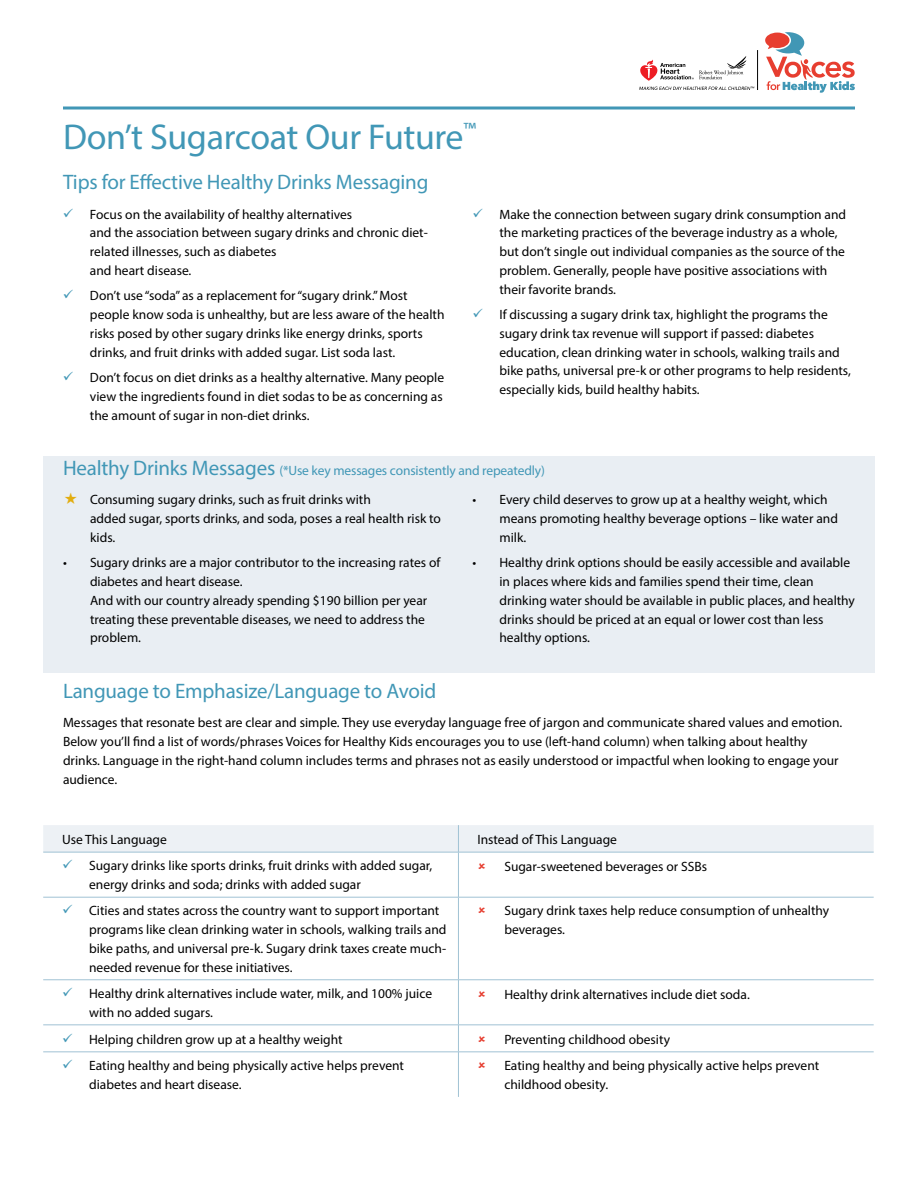
<style>
.page{position:relative;width:918px;height:1188px;background:#fff}
.page>*{position:absolute;margin:0;border:0;box-sizing:border-box;transform-origin:0 0}
.t1{font:36px "Myriad Pro";letter-spacing:-.01em;color:#4197b6}
.t2{font:21px "Myriad Pro";letter-spacing:-.01em;color:#4197b6}
.t3{font:13.5px/18.8px "Myriad Pro";color:#000}
.s1{font-size:21px;color:#4197b6}
.s2{color:#4197b6}
</style>
<div class="page">
<svg style="left:63px;top:106px;width:792px;height:4px"></svg>
<svg style="left:765px;top:32px;width:90px;height:61px"></svg>
<hr style="left:757px;top:50px;width:1px;height:40px;background:#000">
<svg style="left:640px;top:56px;width:106px;height:25px"></svg>
<svg style="left:639px;top:87px;width:115px;height:3px"></svg>
<div style="left:43px;top:457px;width:832px;height:216px;background:#e9eef3"></div>
<div style="left:43px;top:825px;width:831px;height:27px;background:#edf1f5"></div>
<hr style="left:43px;top:852px;width:415px;height:1px;background:#a0c2d4">
<hr style="left:458px;top:852px;width:416px;height:1px;background:#a0c2d4">
<hr style="left:458px;top:852px;width:1px;height:45px;background:#a0c2d4">
<hr style="left:43px;top:897px;width:415px;height:1px;background:#a0c2d4">
<hr style="left:458px;top:897px;width:416px;height:1px;background:#a0c2d4">
<hr style="left:458px;top:897px;width:1px;height:83px;background:#a0c2d4">
<hr style="left:43px;top:980px;width:415px;height:1px;background:#a0c2d4">
<hr style="left:458px;top:980px;width:416px;height:1px;background:#a0c2d4">
<hr style="left:458px;top:980px;width:1px;height:45px;background:#a0c2d4">
<svg style="left:458px;top:1026px;width:1px;height:26px"></svg>
<hr style="left:458px;top:1052px;width:1px;height:45px;background:#a0c2d4">
<hr style="left:43px;top:1025px;width:415px;height:1px;background:#a0c2d4">
<hr style="left:458px;top:1025px;width:416px;height:1px;background:#a0c2d4">
<hr style="left:43px;top:1052px;width:415px;height:1px;background:#a0c2d4">
<hr style="left:458px;top:1052px;width:416px;height:1px;background:#a0c2d4">
<h1 class="t1" style="left:63px;top:114px;width:415px">Don’t Sugarcoat Our Future<sup>™</sup></h1>
<h2 class="t2" style="left:63px;top:169px;width:367px">Tips for Effective Healthy Drinks Messaging</h2>
<p class="t3" style="left:90px;top:204px;width:339px">Focus on the availability of healthy alternatives<br>and the association between sugary drinks and chronic diet&shy;related illnesses, such as diabetes<br>and heart disease.</p>
<p class="t3" style="left:90px;top:286px;width:356px">Don’t use “soda” as a replacement for “sugary drink.” Most people know soda is unhealthy, but are less aware of the health risks posed by other sugary drinks like energy drinks, sports drinks, and fruit drinks with added sugar. List soda last.</p>
<p class="t3" style="left:90px;top:368px;width:356px;text-align:justify">Don’t focus on diet drinks as a healthy alternative. Many people view the ingredients found in diet sodas to be as concerning as the amount of sugar in non-diet drinks.</p>
<p class="t3" style="left:499px;top:204px;width:348px">Make the connection between sugary drink consumption and the marketing practices of the beverage industry as a whole, but don’t single out individual companies as the source of the problem. Generally, people have positive associations with their favorite brands.</p>
<p class="t3" style="left:499px;top:305px;width:353px">If discussing a sugary drink tax, highlight the programs the sugary drink tax revenue will support if passed: diabetes education, clean drinking water in schools, walking trails and bike paths, universal pre-k or other programs to help residents, especially kids, build healthy habits.</p>
<p class="t3" style="left:90px;top:455px;width:457px;line-height:29.5px;text-indent:-27px"><span class="s1">Healthy Drinks Messages</span> <span class="s2">(*Use key messages consistently and repeatedly)<br></span>Consuming sugary drinks, such as fruit drinks with</p>
<p class="t3" style="left:90px;top:509px;width:353px">added sugar, sports drinks, and soda, poses a real health risk to kids.</p>
<p class="t3" style="left:90px;top:553px;width:352px;text-indent:-27px">• Sugary drinks are a major contributor to the increasing rates of diabetes and heart disease.<br>And with our country already spending $190 billion per year treating these preventable diseases, we need to address the problem.</p>
<p class="t3" style="left:499px;top:490px;width:340px;text-indent:-27px">• Every child deserves to grow up at a healthy weight, which means promoting healthy beverage options – like water and milk.</p>
<p class="t3" style="left:499px;top:553px;width:357px;text-indent:-27px">• Healthy drink options should be easily accessible and available in places where kids and families spend their time, clean drinking water should be available in public places, and healthy drinks should be priced at an equal or lower cost than less healthy options.</p>
<h2 class="t2" style="left:63px;top:678px;width:375px">Language to Emphasize/Language to Avoid</h2>
<p class="t3" style="left:63px;top:713px;width:781px">Messages that resonate best are clear and simple. They use everyday language free of jargon and communicate shared values and emotion.<br>Below you’ll find a list of words/phrases Voices for Healthy Kids encourages you to use (left-hand column) when talking about healthy drinks. Language in the right-hand column includes terms and phrases not as easily understood or impactful when looking to engage your audience.</p>
<p class="t3" style="left:62px;top:830px;width:106px">Use This Language</p>
<p class="t3" style="left:477px;top:830px;width:141px">Instead of This Language</p>
<p class="t3" style="left:89px;top:856px;width:345px">Sugary drinks like sports drinks, fruit drinks with added sugar, energy drinks and soda; drinks with added sugar</p>
<p class="t3" style="left:504px;top:857px;width:204px">Sugar-sweetened beverages or SSBs</p>
<p class="t3" style="left:89px;top:901px;width:359px">Cities and states across the country want to support important programs like clean drinking water in schools, walking trails and bike paths, and universal pre-k. Sugary drink taxes create much&shy;needed revenue for these initiatives.</p>
<p class="t3" style="left:504px;top:901px;width:326px">Sugary drink taxes help reduce consumption of unhealthy beverages.</p>
<p class="t3" style="left:89px;top:984px;width:345px">Healthy drink alternatives include water, milk, and 100% juice with no added sugars.</p>
<p class="t3" style="left:504px;top:985px;width:247px">Healthy drink alternatives include diet soda.</p>
<p class="t3" style="left:89px;top:1030px;width:255px">Helping children grow up at a healthy weight</p>
<p class="t3" style="left:504px;top:1030px;width:167px">Preventing childhood obesity</p>
<p class="t3" style="left:89px;top:1056px;width:316px">Eating healthy and being physically active helps prevent diabetes and heart disease.</p>
<p class="t3" style="left:504px;top:1056px;width:316px">Eating healthy and being physically active helps prevent childhood obesity.</p>
</div>
